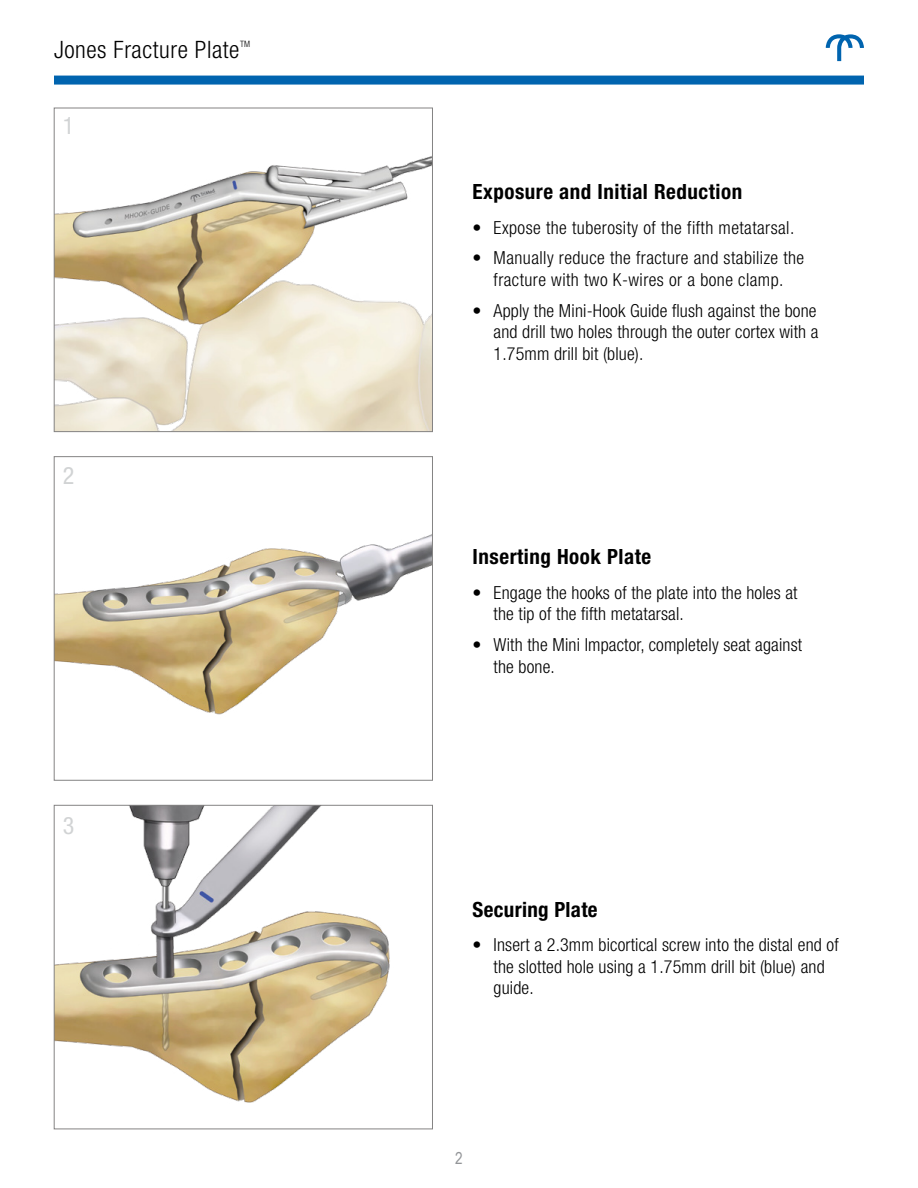
<style>
.page{position:relative;width:918px;height:1188px;background:#fff}
.page>*{position:absolute;margin:0;border:0;box-sizing:border-box;transform-origin:0 0}
.t1{font:300 condensed 24px "Helvetica Neue LT Std";letter-spacing:.025em;color:#000}
.t2{font:condensed 24px "Helvetica Neue LT Std";color:#d1d3d4}
.t3{font:700 condensed 21px "Helvetica Neue LT Std";letter-spacing:.025em;color:#000}
.t4{font:300 condensed 18px/21.6px "Helvetica Neue LT Std";letter-spacing:.01em;color:#000}
.t5{font:16.5px "Arial Narrow";color:#939598}
.t6{font:300 condensed 8.7px "Helvetica Neue LT Std";color:#000}
</style>
<div class="page">
<img style="left:56px;top:156px;width:375px;height:274px">
<div style="left:54px;top:108px;width:379px;height:324px;border:1px solid #848383"></div>
<img style="left:56px;top:534px;width:375px;height:181px">
<div style="left:54px;top:456px;width:379px;height:324px;border:1px solid #848383"></div>
<img style="left:56px;top:807px;width:334px;height:296px">
<div style="left:54px;top:805px;width:379px;height:324px;border:1px solid #848383"></div>
<div style="left:54px;top:76px;width:810px;height:9px;background:#0064af"></div>
<svg style="left:826px;top:34px;width:38px;height:27px"></svg>
<h1 class="t1" style="left:54px;top:36px;width:187px">Jones Fracture Plate</h1>
<p class="t6" style="left:240px;top:39px;width:12px">TM</p>
<h1 class="t2" style="left:63px;top:112px;width:13px">1</h1>
<h1 class="t2" style="left:63px;top:462px;width:13px">2</h1>
<h1 class="t2" style="left:63px;top:811px;width:13px">3</h1>
<p class="t3" style="left:473px;top:179px;width:271px">Exposure and Initial Reduction</p>
<p class="t4" style="left:473px;top:217px;width:323px">• Expose the tuberosity of the fifth metatarsal.</p>
<p class="t4" style="left:473px;top:247px;width:333px;text-align:center">• Manually reduce the fracture and stabilize the fracture with two K-wires or a bone clamp.</p>
<p class="t4" style="left:494px;top:299px;width:327px;text-align:justify;text-indent:-21px">• Apply the Mini-Hook Guide flush against the bone and drill two holes through the outer cortex with a 1.75mm drill bit (blue).</p>
<p class="t3" style="left:473px;top:543px;width:180px">Inserting Hook Plate</p>
<p class="t4" style="left:494px;top:581px;width:306px;text-indent:-21px">• Engage the hooks of the plate into the holes at the tip of the fifth metatarsal.</p>
<p class="t4" style="left:494px;top:634px;width:310px;text-indent:-21px">• With the Mini Impactor, completely seat against the bone.</p>
<p class="t3" style="left:473px;top:897px;width:126px">Securing Plate</p>
<p class="t4" style="left:494px;top:934px;width:347px;text-indent:-21px">• Insert a 2.3mm bicortical screw into the distal end of the slotted hole using a 1.75mm drill bit (blue) and guide.</p>
<p class="t5" style="left:455px;top:1146px;width:9px">2</p>
</div>
